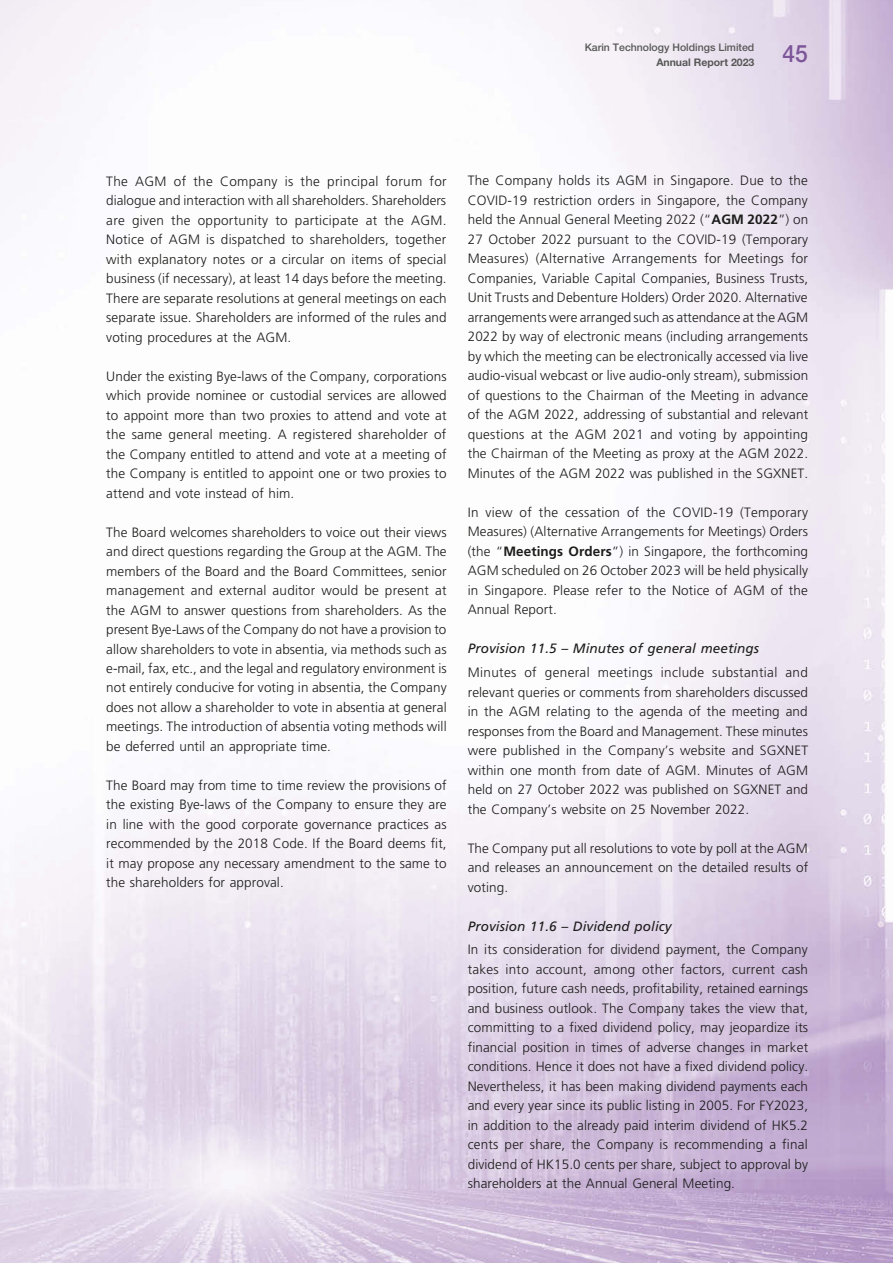
<style>
.page{position:relative;width:893px;height:1263px;background:#fff}
.page>*{position:absolute;margin:0;border:0;box-sizing:border-box;transform-origin:0 0}
.t1{font:500 24px "Helvetica Neue LT Std";color:#7c5699;scale:.95 1}
.t2{font:300 13.5px/19.5px "Frutiger LT Std";letter-spacing:.005em;color:#1c1c1b;text-align:justify}
.t3{font:italic 13.5px "Frutiger LT Std";letter-spacing:.005em;color:#1c1c1b}
.t4{font:500 10.5px "Helvetica Neue LT Std";color:#575756}
.t5{font:700 10.5px "Helvetica Neue LT Std";color:#575756}
.s1{font-weight:700}
</style>
<div class="page">
<img style="left:0;top:0;width:893px;height:1263px">
<p class="t4" style="left:585px;top:41px;width:171px">Karin Technology Holdings Limited</p>
<p class="t5" style="left:656px;top:56px;width:100px">Annual Report 2023</p>
<h1 class="t1" style="left:783px;top:40px;width:28px">45</h1>
<p class="t2" style="left:106px;top:171px;width:342px">The AGM of the Company is the principal forum for dialogue and interaction with all shareholders. Shareholders are given the opportunity to participate at the AGM.<br>Notice of AGM is dispatched to shareholders, together with explanatory notes or a circular on items of special business (if necessary), at least 14 days before the meeting.<br>There are separate resolutions at general meetings on each separate issue. Shareholders are informed of the rules and voting procedures at the AGM.</p>
<p class="t2" style="left:106px;top:366px;width:342px">Under the existing Bye-laws of the Company, corporations which provide nominee or custodial services are allowed to appoint more than two proxies to attend and vote at the same general meeting. A registered shareholder of the Company entitled to attend and vote at a meeting of the Company is entitled to appoint one or two proxies to attend and vote instead of him.</p>
<p class="t2" style="left:106px;top:522px;width:342px">The Board welcomes shareholders to voice out their views and direct questions regarding the Group at the AGM. The members of the Board and the Board Committees, senior management and external auditor would be present at the AGM to answer questions from shareholders. As the present Bye-Laws of the Company do not have a provision to allow shareholders to vote in absentia, via methods such as e-mail, fax, etc., and the legal and regulatory environment is not entirely conducive for voting in absentia, the Company does not allow a shareholder to vote in absentia at general meetings. The introduction of absentia voting methods will be deferred until an appropriate time.</p>
<p class="t2" style="left:106px;top:776px;width:342px">The Board may from time to time review the provisions of the existing Bye-laws of the Company to ensure they are in line with the good corporate governance practices as recommended by the 2018 Code. If the Board deems fit, it may propose any necessary amendment to the same to the shareholders for approval.</p>
<p class="t2" style="left:468px;top:171px;width:342px">The Company holds its AGM in Singapore. Due to the COVID-19 restriction orders in Singapore, the Company held the Annual General Meeting 2022 (“<span class="s1">AGM 2022</span>”) on 27 October 2022 pursuant to the COVID-19 (Temporary Measures) (Alternative Arrangements for Meetings for Companies, Variable Capital Companies, Business Trusts, Unit Trusts and Debenture Holders) Order 2020. Alternative arrangements were arranged such as attendance at the AGM 2022 by way of electronic means (including arrangements by which the meeting can be electronically accessed via live audio-visual webcast or live audio-only stream), submission of questions to the Chairman of the Meeting in advance of the AGM 2022, addressing of substantial and relevant questions at the AGM 2021 and voting by appointing the Chairman of the Meeting as proxy at the AGM 2022.<br>Minutes of the AGM 2022 was published in the SGXNET.</p>
<p class="t2" style="left:468px;top:503px;width:342px">In view of the cessation of the COVID-19 (Temporary Measures) (Alternative Arrangements for Meetings) Orders (the “<span class="s1">Meetings Orders</span>”) in Singapore, the forthcoming AGM scheduled on 26 October 2023 will be held physically in Singapore. Please refer to the Notice of AGM of the Annual Report.</p>
<p class="t3" style="left:468px;top:641px;width:293px">Provision 11.5 – Minutes of general meetings</p>
<p class="t2" style="left:468px;top:663px;width:342px">Minutes of general meetings include substantial and relevant queries or comments from shareholders discussed in the AGM relating to the agenda of the meeting and responses from the Board and Management. These minutes were published in the Company’s website and SGXNET within one month from date of AGM. Minutes of AGM held on 27 October 2022 was published on SGXNET and the Company’s website on 25 November 2022.</p>
<p class="t2" style="left:468px;top:838px;width:342px">The Company put all resolutions to vote by poll at the AGM and releases an announcement on the detailed results of voting.</p>
<p class="t3" style="left:468px;top:918px;width:205px">Provision 11.6 – Dividend policy</p>
<p class="t2" style="left:468px;top:940px;width:342px">In its consideration for dividend payment, the Company takes into account, among other factors, current cash position, future cash needs, profitability, retained earnings and business outlook. The Company takes the view that, committing to a fixed dividend policy, may jeopardize its financial position in times of adverse changes in market conditions. Hence it does not have a fixed dividend policy.<br>Nevertheless, it has been making dividend payments each and every year since its public listing in 2005. For FY2023, in addition to the already paid interim dividend of HK5.2 cents per share, the Company is recommending a final dividend of HK15.0 cents per share, subject to approval by shareholders at the Annual General Meeting.</p>
</div>
